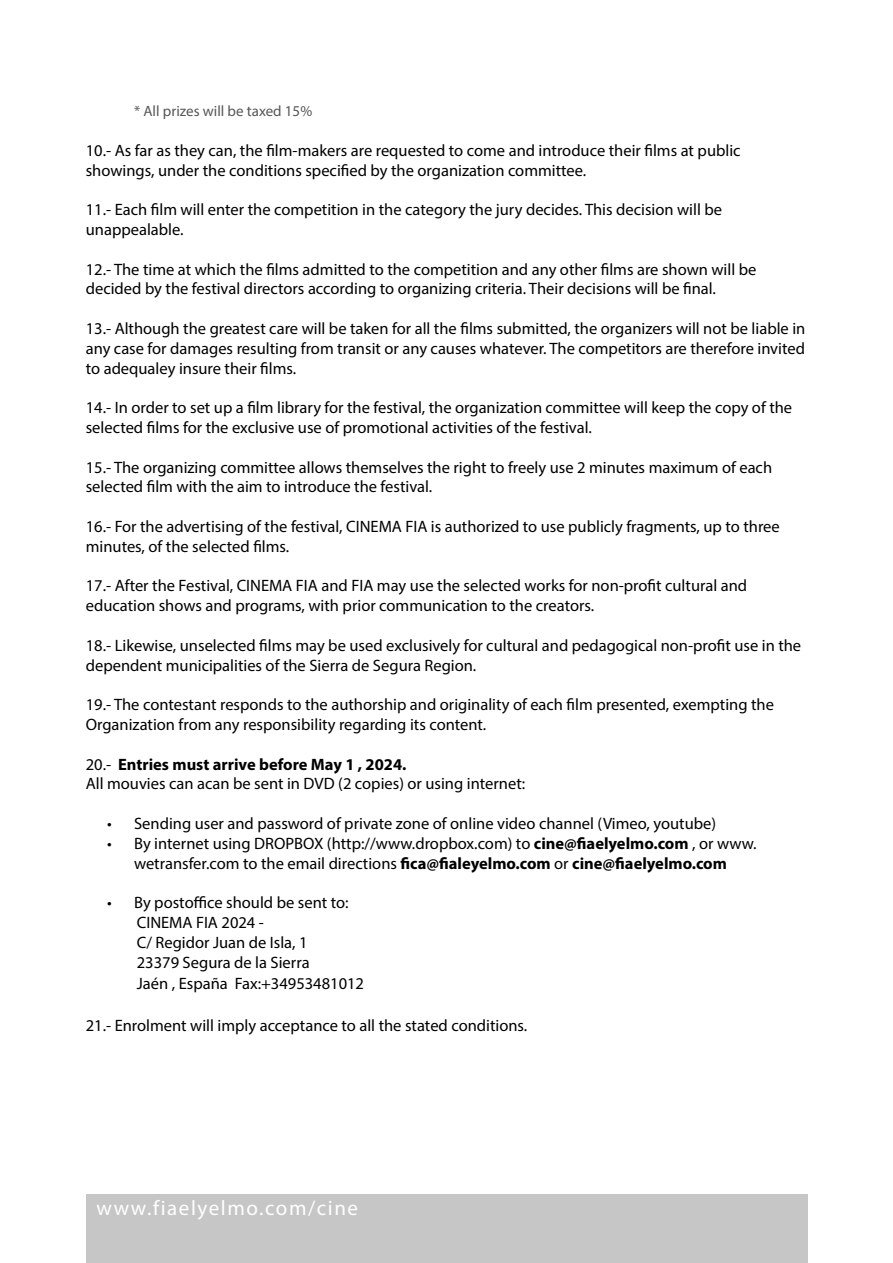
<style>
.page{position:relative;width:893px;height:1263px;background:#fff}
.page>*{position:absolute;margin:0;border:0;box-sizing:border-box;transform-origin:0 0}
.t1{font:21px "Myriad Pro";letter-spacing:.075em;color:#fff}
.t2{font:16.5px/19.8px "Myriad Pro";color:#000}
.t3{font:15px "Myriad Pro";color:#575756}
.s1{font-weight:700}
</style>
<div class="page">
<div style="left:86px;top:1194px;width:721px;height:69px;background:#c6c6c6"></div>
<p class="t3" style="left:134px;top:102px;width:180px">* All prizes will be taxed 15%</p>
<p class="t2" style="left:86px;top:140px;width:656px">10.- As far as they can, the film-makers are requested to come and introduce their films at public showings, under the conditions specified by the organization committee.</p>
<p class="t2" style="left:86px;top:199px;width:638px">11.- Each film will enter the competition in the category the jury decides. This decision will be unappealable.</p>
<p class="t2" style="left:86px;top:259px;width:672px">12.- The time at which the films admitted to the competition and any other films are shown will be decided by the festival directors according to organizing criteria. Their decisions will be final.</p>
<p class="t2" style="left:86px;top:318px;width:721px;text-align:justify">13.- Although the greatest care will be taken for all the films submitted, the organizers will not be liable in any case for damages resulting from transit or any causes whatever. The competitors are therefore invited to adequaley insure their films.</p>
<p class="t2" style="left:86px;top:397px;width:708px">14.- In order to set up a film library for the festival, the organization committee will keep the copy of the selected films for the exclusive use of promotional activities of the festival.</p>
<p class="t2" style="left:86px;top:457px;width:688px">15.- The organizing committee allows themselves the right to freely use 2 minutes maximum of each selected film with the aim to introduce the festival.</p>
<p class="t2" style="left:86px;top:516px;width:695px">16.- For the advertising of the festival, CINEMA FIA is authorized to use publicly fragments, up to three minutes, of the selected films.</p>
<p class="t2" style="left:86px;top:576px;width:663px">17.- After the Festival, CINEMA FIA and FIA may use the selected works for non-profit cultural and education shows and programs, with prior communication to the creators.</p>
<p class="t2" style="left:86px;top:635px;width:717px">18.- Likewise, unselected films may be used exclusively for cultural and pedagogical non-profit use in the dependent municipalities of the Sierra de Segura Region.</p>
<p class="t2" style="left:86px;top:694px;width:690px">19.- The contestant responds to the authorship and originality of each film presented, exempting the<br>Organization from any responsibility regarding its content.</p>
<p class="t2" style="left:86px;top:754px;width:441px">20.- <span class="s1">Entries must arrive before May 1 , 2024.<br></span>All mouvies can acan be sent in DVD (2 copies) or using internet:</p>
<p class="t2" style="left:107px;top:813px;width:611px">• Sending user and password of private zone of online video channel (Vimeo, youtube)</p>
<p class="t2" style="left:107px;top:833px;width:651px;text-align:center">• By internet using DROPBOX (http://www.dropbox.com) to <span class="s1">cine@fiaelyelmo.com</span> , or www. wetransfer.com to the email directions <span class="s1">fica@fialeyelmo.com</span> or <span class="s1">cine@fiaelyelmo.com</span></p>
<p class="t2" style="left:137px;top:892px;width:213px;text-indent:-30px">• By postoffice should be sent to:<br>CINEMA FIA 2024 -<br>C/ Regidor Juan de Isla, 1<br>23379 Segura de la Sierra</p>
<p class="t2" style="left:137px;top:973px;width:229px">Jaén , España Fax:+34953481012</p>
<p class="t2" style="left:86px;top:1015px;width:443px">21.- Enrolment will imply acceptance to all the stated conditions.</p>
<p class="t1" style="left:96px;top:1195px;width:263px">www.fiaelyelmo.com/cine</p>
</div>
